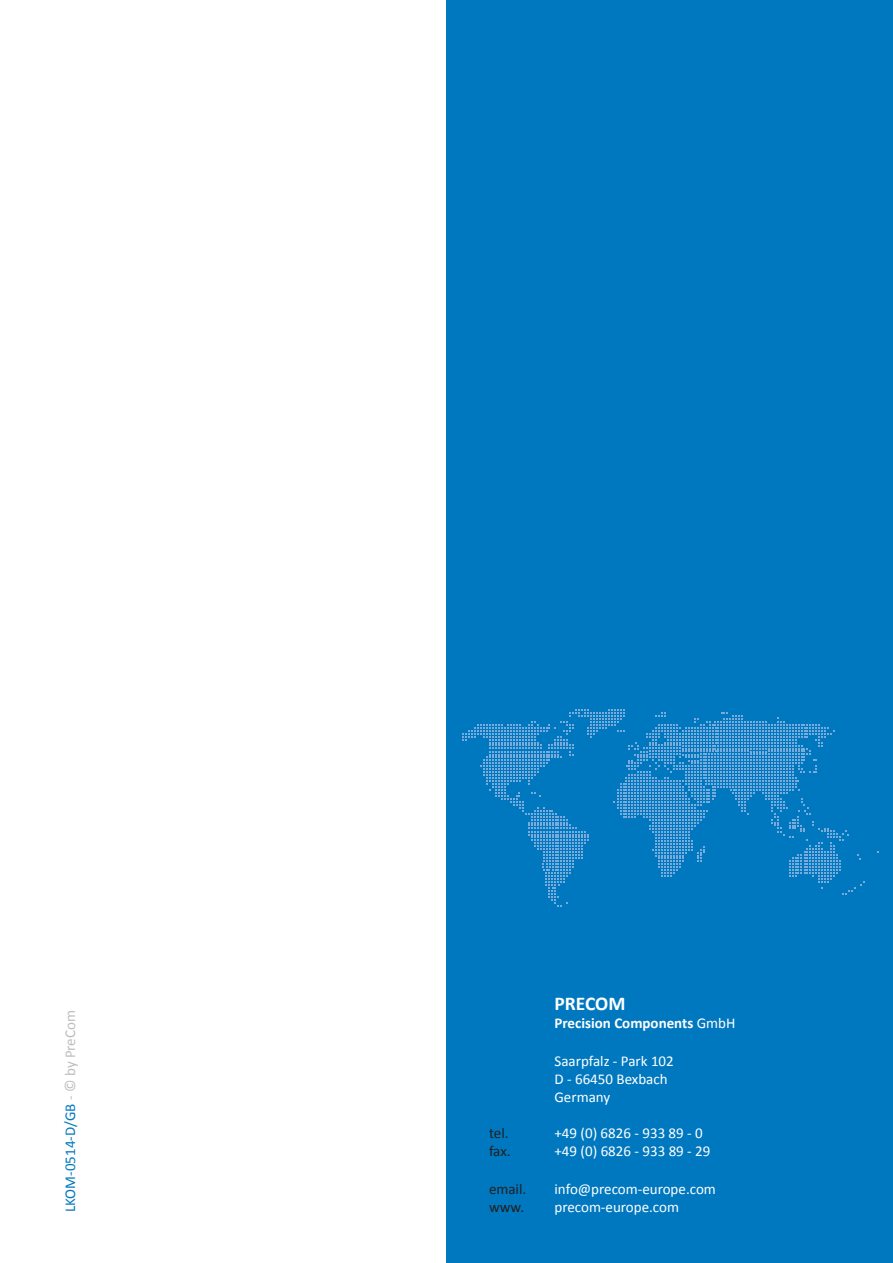
<style>
.page{position:relative;width:893px;height:1263px;background:#fff}
.page>*{position:absolute;margin:0;border:0;box-sizing:border-box;transform-origin:0 0}
.t1{font:700 19.5px "Calibri";color:#fff}
.t2{font:15px/18px "Calibri";color:#fff}
.t3{font:15px "Calibri";color:#0078c0}
.t4{font:700 15px "Calibri";color:#fff}
.t5{font:15px "Calibri";color:#231f20}
.s1{color:#bcbdc0}
.s2{font-weight:400}
</style>
<div class="page">
<div style="left:446px;top:0;width:447px;height:1263px;background:#0078c0"></div>
<svg style="left:463px;top:709px;width:401px;height:198px"></svg>
<p class="t3" style="left:60px;top:1212px;width:203px;rotate:-90deg">LKOM-0514-D/GB <span class="s1">- © by PreCom</span></p>
<h1 class="t1" style="left:554px;top:990px;width:72px">PRECOM</h1>
<p class="t4" style="left:554px;top:1013px;width:182px">Precision Components <span class="s2">GmbH</span></p>
<p class="t2" style="left:554px;top:1052px;width:121px">Saarpfalz - Park 102<br>D - 66450 Bexbach<br>Germany</p>
<p class="t5" style="left:489px;top:1123px;width:21px">tel.</p>
<p class="t2" style="left:554px;top:1124px;width:150px">+49 (0) 6826 - 933 89 - 0</p>
<p class="t5" style="left:489px;top:1141px;width:23px">fax.</p>
<p class="t2" style="left:554px;top:1142px;width:157px">+49 (0) 6826 - 933 89 - 29</p>
<p class="t5" style="left:489px;top:1178px;width:39px">email.</p>
<p class="t2" style="left:554px;top:1179px;width:163px">info@precom-europe.com</p>
<p class="t5" style="left:489px;top:1196px;width:37px">www.</p>
<p class="t2" style="left:554px;top:1197px;width:126px">precom-europe.com</p>
</div>
